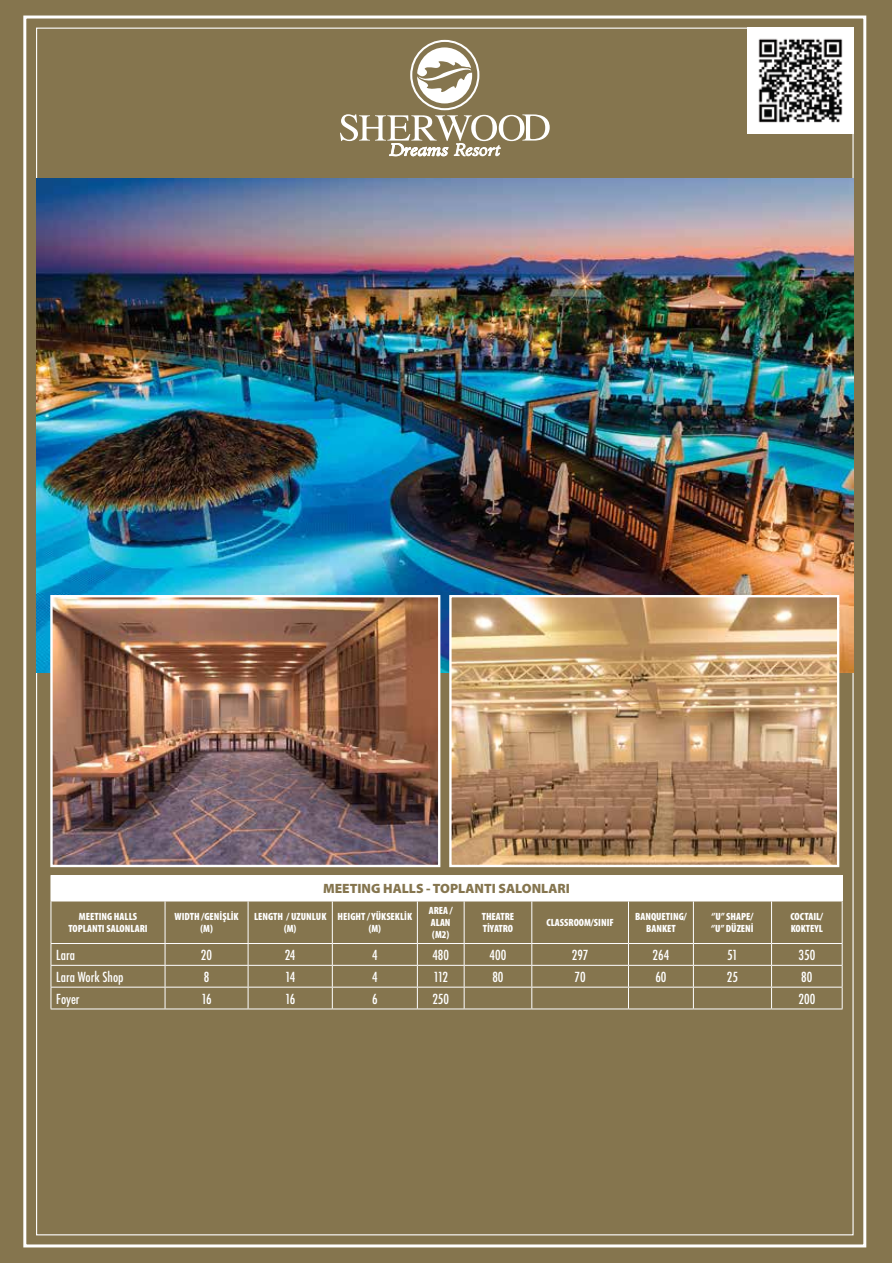
<style>
.page{position:relative;width:893px;height:1263px;background:#fff}
.page>*{position:absolute;margin:0;border:0;box-sizing:border-box;transform-origin:0 0}
.t1{font:500 condensed 13.5px "Futura";color:#fff}
.t2{font:900 13.5px "Myriad Pro";color:#85754e}
.t3{font:900 condensed 10.5px/12px "Myriad Pro";color:#fff;text-align:center}
</style>
<div class="page">
<div style="left:0;top:0;width:891px;height:1263px;background:#85754e"></div>
<img style="left:747px;top:28px;width:107px;height:106px">
<img style="left:36px;top:179px;width:818px;height:494px">
<div style="left:51px;top:875px;width:791px;height:26px;background:#fff"></div>
<div style="left:52px;top:902px;width:790px;height:106px;background:#85754e"></div>
<hr style="left:51px;top:901px;width:1px;height:42px;background:#fff">
<hr style="left:165px;top:901px;width:1px;height:42px;background:#fff">
<hr style="left:248px;top:901px;width:1px;height:42px;background:#fff">
<hr style="left:332px;top:901px;width:1px;height:42px;background:#fff">
<hr style="left:417px;top:901px;width:1px;height:42px;background:#fff">
<hr style="left:464px;top:901px;width:1px;height:42px;background:#fff">
<hr style="left:531px;top:901px;width:1px;height:42px;background:#fff">
<hr style="left:628px;top:901px;width:1px;height:42px;background:#fff">
<hr style="left:693px;top:901px;width:1px;height:42px;background:#fff">
<hr style="left:771px;top:901px;width:1px;height:42px;background:#fff">
<hr style="left:842px;top:901px;width:1px;height:42px;background:#fff">
<hr style="left:51px;top:943px;width:114px;height:1px;background:#fff">
<hr style="left:165px;top:943px;width:83px;height:1px;background:#fff">
<hr style="left:248px;top:943px;width:84px;height:1px;background:#fff">
<hr style="left:332px;top:943px;width:85px;height:1px;background:#fff">
<hr style="left:417px;top:943px;width:47px;height:1px;background:#fff">
<hr style="left:464px;top:943px;width:68px;height:1px;background:#fff">
<hr style="left:532px;top:943px;width:96px;height:1px;background:#fff">
<hr style="left:628px;top:943px;width:65px;height:1px;background:#fff">
<hr style="left:693px;top:943px;width:78px;height:1px;background:#fff">
<hr style="left:771px;top:943px;width:71px;height:1px;background:#fff">
<hr style="left:51px;top:965px;width:114px;height:1px;background:#fff">
<hr style="left:165px;top:965px;width:83px;height:1px;background:#fff">
<hr style="left:248px;top:965px;width:84px;height:1px;background:#fff">
<hr style="left:332px;top:965px;width:85px;height:1px;background:#fff">
<hr style="left:417px;top:965px;width:47px;height:1px;background:#fff">
<hr style="left:464px;top:965px;width:68px;height:1px;background:#fff">
<hr style="left:532px;top:965px;width:96px;height:1px;background:#fff">
<hr style="left:628px;top:965px;width:65px;height:1px;background:#fff">
<hr style="left:693px;top:965px;width:78px;height:1px;background:#fff">
<hr style="left:771px;top:965px;width:71px;height:1px;background:#fff">
<hr style="left:51px;top:987px;width:114px;height:1px;background:#fff">
<svg style="left:51px;top:944px;width:1px;height:64px"></svg>
<hr style="left:165px;top:987px;width:83px;height:1px;background:#fff">
<svg style="left:165px;top:944px;width:1px;height:64px"></svg>
<hr style="left:248px;top:987px;width:84px;height:1px;background:#fff">
<svg style="left:248px;top:944px;width:1px;height:64px"></svg>
<hr style="left:332px;top:987px;width:85px;height:1px;background:#fff">
<svg style="left:332px;top:944px;width:1px;height:64px"></svg>
<hr style="left:417px;top:987px;width:47px;height:1px;background:#fff">
<svg style="left:417px;top:944px;width:1px;height:64px"></svg>
<hr style="left:464px;top:987px;width:68px;height:1px;background:#fff">
<svg style="left:464px;top:944px;width:1px;height:64px"></svg>
<hr style="left:532px;top:987px;width:96px;height:1px;background:#fff">
<svg style="left:531px;top:944px;width:1px;height:64px"></svg>
<hr style="left:628px;top:987px;width:65px;height:1px;background:#fff">
<svg style="left:628px;top:944px;width:1px;height:64px"></svg>
<hr style="left:693px;top:987px;width:78px;height:1px;background:#fff">
<svg style="left:693px;top:944px;width:1px;height:64px"></svg>
<hr style="left:771px;top:987px;width:71px;height:1px;background:#fff">
<svg style="left:771px;top:944px;width:1px;height:64px"></svg>
<svg style="left:842px;top:944px;width:1px;height:64px"></svg>
<hr style="left:51px;top:1008px;width:114px;height:1px;background:#fff">
<hr style="left:165px;top:1008px;width:83px;height:1px;background:#fff">
<hr style="left:248px;top:1008px;width:84px;height:1px;background:#fff">
<hr style="left:332px;top:1008px;width:85px;height:1px;background:#fff">
<hr style="left:417px;top:1008px;width:47px;height:1px;background:#fff">
<hr style="left:464px;top:1008px;width:68px;height:1px;background:#fff">
<hr style="left:532px;top:1008px;width:96px;height:1px;background:#fff">
<hr style="left:628px;top:1008px;width:65px;height:1px;background:#fff">
<hr style="left:693px;top:1008px;width:78px;height:1px;background:#fff">
<hr style="left:771px;top:1008px;width:71px;height:1px;background:#fff">
<svg style="left:842px;top:876px;width:1px;height:25px"></svg>
<hr style="left:51px;top:901px;width:114px;height:1px;background:#fff">
<hr style="left:165px;top:901px;width:83px;height:1px;background:#fff">
<hr style="left:248px;top:901px;width:84px;height:1px;background:#fff">
<hr style="left:332px;top:901px;width:85px;height:1px;background:#fff">
<hr style="left:417px;top:901px;width:47px;height:1px;background:#fff">
<hr style="left:464px;top:901px;width:68px;height:1px;background:#fff">
<hr style="left:532px;top:901px;width:96px;height:1px;background:#fff">
<hr style="left:628px;top:901px;width:65px;height:1px;background:#fff">
<hr style="left:693px;top:901px;width:78px;height:1px;background:#fff">
<hr style="left:771px;top:901px;width:71px;height:1px;background:#fff">
<svg style="left:340px;top:114px;width:210px;height:43px"></svg>
<svg style="left:417px;top:47px;width:57px;height:56px"></svg>
<div style="left:410px;top:40px;width:69px;height:70px;border:2px solid #fff;border-radius:50%"></div>
<img style="left:53px;top:598px;width:384px;height:266px">
<div style="left:50px;top:595px;width:390px;height:272px;border:2px solid #fff"></div>
<img style="left:452px;top:598px;width:384px;height:266px">
<div style="left:449px;top:595px;width:390px;height:272px;border:2px solid #fff"></div>
<p class="t2" style="left:323px;top:881px;width:248px">MEETING HALLS - TOPLANTI SALONLARI</p>
<p class="t3" style="left:68px;top:911px;width:81px">MEETING HALLS<br>TOPLANTI SALONLARI</p>
<p class="t3" style="left:174px;top:911px;width:66px">WIDTH /GENİŞLİK (M)</p>
<p class="t3" style="left:254px;top:911px;width:74px">LENGTH / UZUNLUK (M)</p>
<p class="t3" style="left:338px;top:911px;width:76px">HEIGHT / YÜKSEKLİK (M)</p>
<p class="t3" style="left:429px;top:905px;width:25px;text-align:left">AREA /<br>ALAN (M2)</p>
<p class="t3" style="left:482px;top:911px;width:34px;text-align:left">THEATRE<br>TİYATRO</p>
<p class="t3" style="left:546px;top:917px;width:69px">CLASSROOM/SINIF</p>
<p class="t3" style="left:635px;top:911px;width:53px">BANQUETING/<br>BANKET</p>
<p class="t3" style="left:711px;top:911px;width:44px;text-align:left">‘’U’’ SHAPE/ ‘’U’’ DÜZENİ</p>
<p class="t3" style="left:790px;top:911px;width:34px;text-align:left">COCTAIL/<br>KOKTEYL</p>
<p class="t1" style="left:56px;top:946px;width:20px">Lara</p>
<p class="t1" style="left:201px;top:946px;width:13px">20</p>
<p class="t1" style="left:285px;top:946px;width:12px">24</p>
<p class="t1" style="left:372px;top:946px;width:7px">4</p>
<p class="t1" style="left:432px;top:946px;width:18px">480</p>
<p class="t1" style="left:490px;top:946px;width:18px">400</p>
<p class="t1" style="left:572px;top:946px;width:18px">297</p>
<p class="t1" style="left:653px;top:946px;width:18px">264</p>
<p class="t1" style="left:727px;top:946px;width:12px">51</p>
<p class="t1" style="left:798px;top:946px;width:18px">350</p>
<p class="t1" style="left:56px;top:968px;width:69px">Lara Work Shop</p>
<p class="t1" style="left:204px;top:968px;width:7px">8</p>
<p class="t1" style="left:285px;top:968px;width:12px">14</p>
<p class="t1" style="left:372px;top:968px;width:7px">4</p>
<p class="t1" style="left:433px;top:968px;width:16px">112</p>
<p class="t1" style="left:492px;top:968px;width:13px">80</p>
<p class="t1" style="left:575px;top:968px;width:13px">70</p>
<p class="t1" style="left:655px;top:968px;width:13px">60</p>
<p class="t1" style="left:727px;top:968px;width:13px">25</p>
<p class="t1" style="left:801px;top:968px;width:13px">80</p>
<p class="t1" style="left:56px;top:990px;width:25px">Foyer</p>
<p class="t1" style="left:201px;top:990px;width:12px">16</p>
<p class="t1" style="left:285px;top:990px;width:12px">16</p>
<p class="t1" style="left:372px;top:990px;width:7px">6</p>
<p class="t1" style="left:432px;top:990px;width:18px">250</p>
<p class="t1" style="left:798px;top:990px;width:18px">200</p>
</div>
